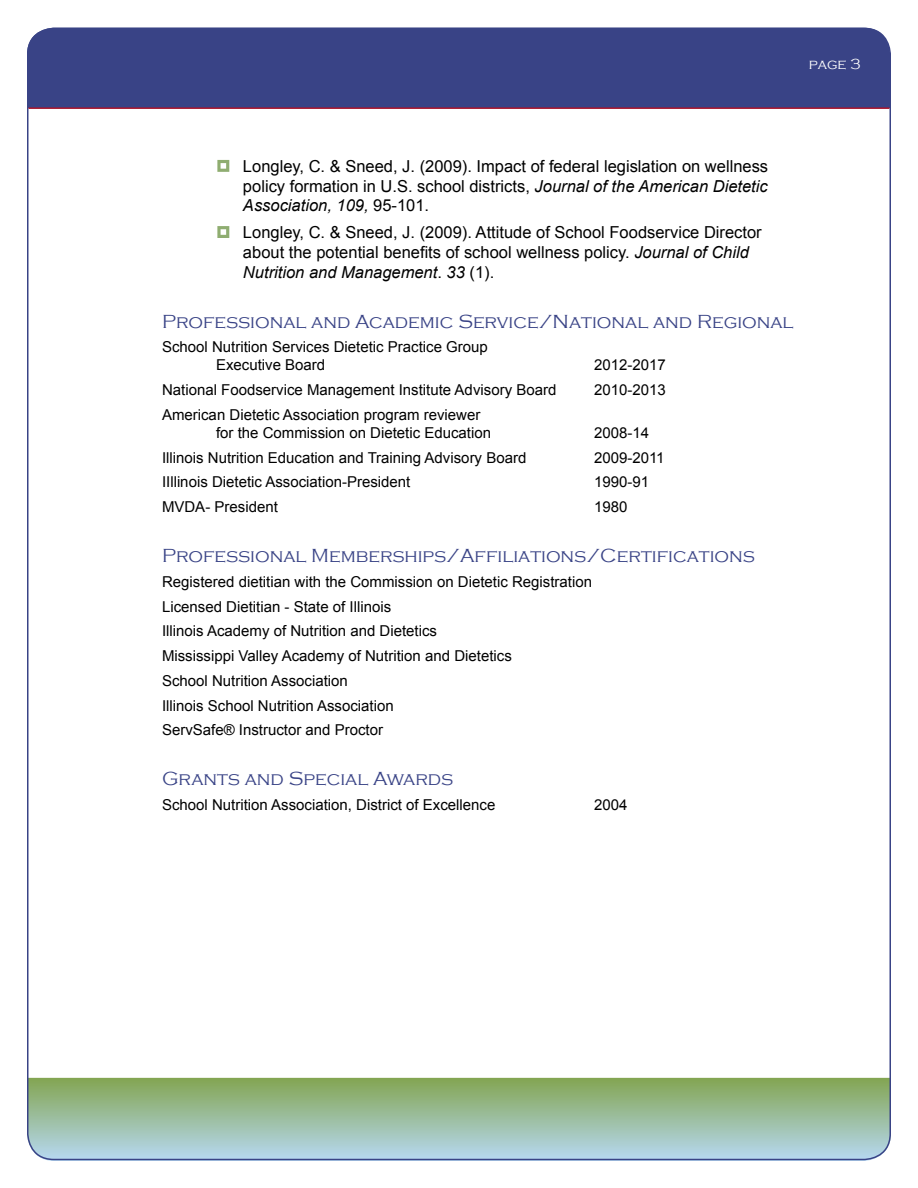
<style>
.page{position:relative;width:918px;height:1188px;background:#fff}
.page>*{position:absolute;margin:0;border:0;box-sizing:border-box;transform-origin:0 0}
.t1{font:300 19.5px "Copperplate Gothic";color:#394386}
.t2{font:16.5px/19.8px "Arial";color:#000;text-align:justify}
.t3{font:15px/24.8px "Arial";color:#000}
.t4{font:300 15px "Copperplate Gothic";color:#fff}
.s1{font-style:italic}
</style>
<div class="page">
<svg style="left:27px;top:1077px;width:864px;height:84px;background:#9abba1"></svg>
<div style="left:27px;top:28px;width:863px;height:79px;background:#394386"></div>
<hr style="left:29px;top:107px;width:860px;height:2px;background:#a9132a">
<p class="t4" style="left:809px;top:56px;width:54px">page 3</p>
<p class="t2" style="left:243px;top:156px;width:527px">Longley, C. &amp; Sneed, J. (2009). Impact of federal legislation on wellness policy formation in U.S. school districts, <span class="s1">Journal of the American Dietetic Association, 109,</span> 95-101.</p>
<p class="t2" style="left:243px;top:222px;width:520px;text-align:left">Longley, C. &amp; Sneed, J. (2009). Attitude of School Foodservice Director about the potential benefits of school wellness policy. <span class="s1">Journal of Child<br>Nutrition and Management</span>. <span class="s1">33</span> (1).</p>
<h1 class="t1" style="left:162px;top:311px;width:633px">Professional and Academic Service/National and Regional</h1>
<p class="t3" style="left:216px;top:338px;width:273px;line-height:18px;text-indent:-54px">School Nutrition Services Dietetic Practice Group<br>Executive Board</p>
<p class="t3" style="left:594px;top:353px;width:73px">2012-2017</p>
<p class="t3" style="left:162px;top:378px;width:396px">National Foodservice Management Institute Advisory Board</p>
<p class="t3" style="left:594px;top:378px;width:73px">2010-2013</p>
<p class="t3" style="left:216px;top:406px;width:277px;line-height:18px;text-indent:-54px">American Dietetic Association program reviewer for the Commission on Dietetic Education</p>
<p class="t3" style="left:594px;top:420px;width:57px">2008-14</p>
<p class="t3" style="left:162px;top:445px;width:366px">Illinois Nutrition Education and Training Advisory Board</p>
<p class="t3" style="left:594px;top:445px;width:72px">2009-2011</p>
<p class="t3" style="left:162px;top:470px;width:250px">IIllinois Dietetic Association-President</p>
<p class="t3" style="left:594px;top:470px;width:57px">1990-91</p>
<p class="t3" style="left:162px;top:495px;width:117px">MVDA- President</p>
<p class="t3" style="left:594px;top:495px;width:35px">1980</p>
<h1 class="t1" style="left:162px;top:545px;width:594px">Professional Memberships/Affiliations/Certifications</h1>
<p class="t3" style="left:162px;top:569px;width:432px">Registered dietitian with the Commission on Dietetic Registration Licensed Dietitian - State of Illinois<br>Illinois Academy of Nutrition and Dietetics<br>Mississippi Valley Academy of Nutrition and Dietetics<br>School Nutrition Association<br>Illinois School Nutrition Association<br>ServSafe® Instructor and Proctor</p>
<h1 class="t1" style="left:162px;top:768px;width:293px">Grants and Special Awards</h1>
<p class="t3" style="left:162px;top:792px;width:335px">School Nutrition Association, District of Excellence</p>
<p class="t3" style="left:594px;top:792px;width:35px">2004</p>
</div>
